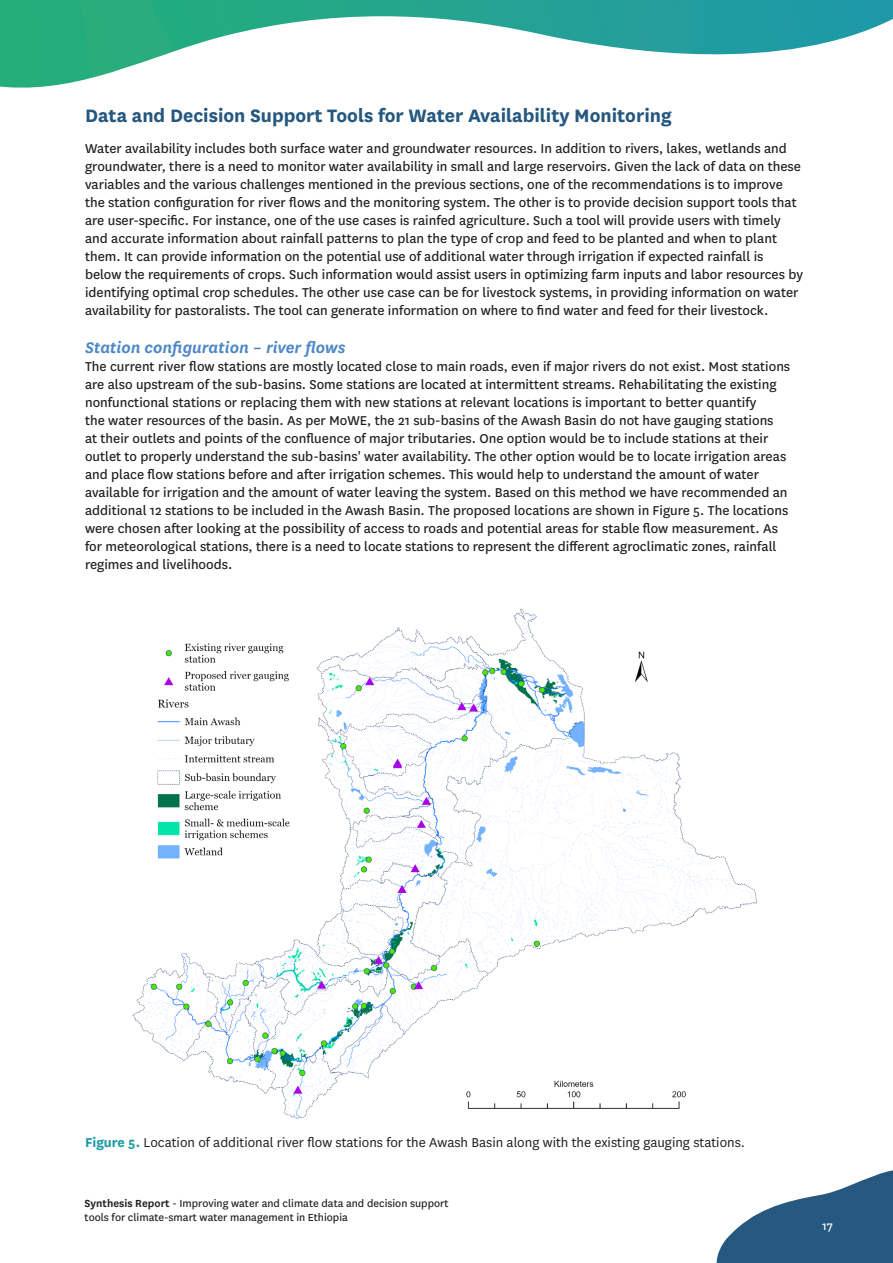
<style>
.page{position:relative;width:893px;height:1263px;background:#fff}
.page>*{position:absolute;margin:0;border:0;box-sizing:border-box;transform-origin:0 0}
.H1___National_Bold___14pt_16_8pt{font:700 21px "National";color:#25577f}
.H2___National_SemiBold_Italic___12pt_14p{font:italic 600 18px "National";color:#4d87c6}
.Main_Heading_-_DM_Serif_Display_28_30pt{font:15px/18px "National";color:#231f20}
.Main_Heading_-_DM_Serif_Display_28_30pt-2{font:15px "National";color:#231f20}
.t1{font:13.5px "National";color:#fff}
.t2{font:12px/14.4px "National";color:#231f20}
.s1{font-weight:700;color:#1d9aa6}
.s2{font-weight:600}
</style>
<div class="page">
<svg style="left:716px;top:1170px;width:177px;height:93px"></svg>
<img style="left:0;top:0;width:893px;height:88px">
<img style="left:132px;top:609px;width:626px;height:510px">
<p class="H1___National_Bold___14pt_16_8pt" style="left:85px;top:101px;width:588px">Data and Decision Support Tools for Water Availability Monitoring</p>
<p class="Main_Heading_-_DM_Serif_Display_28_30pt" style="left:85px;top:138px;width:719px">Water availability includes both surface water and groundwater resources. In addition to rivers, lakes, wetlands and groundwater, there is a need to monitor water availability in small and large reservoirs. Given the lack of data on these variables and the various challenges mentioned in the previous sections, one of the recommendations is to improve the station configuration for river flows and the monitoring system. The other is to provide decision support tools that are user-specific. For instance, one of the use cases is rainfed agriculture. Such a tool will provide users with timely and accurate information about rainfall patterns to plan the type of crop and feed to be planted and when to plant them. It can provide information on the potential use of additional water through irrigation if expected rainfall is below the requirements of crops. Such information would assist users in optimizing farm inputs and labor resources by identifying optimal crop schedules. The other use case can be for livestock systems, in providing information on water availability for pastoralists. The tool can generate information on where to find water and feed for their livestock.</p>
<p class="H2___National_SemiBold_Italic___12pt_14p" style="left:85px;top:335px;width:262px">Station configuration – river flows</p>
<p class="Main_Heading_-_DM_Serif_Display_28_30pt" style="left:85px;top:356px;width:707px">The current river flow stations are mostly located close to main roads, even if major rivers do not exist. Most stations are also upstream of the sub-basins. Some stations are located at intermittent streams. Rehabilitating the existing nonfunctional stations or replacing them with new stations at relevant locations is important to better quantify<br>the water resources of the basin. As per MoWE, the 21 sub-basins of the Awash Basin do not have gauging stations<br>at their outlets and points of the confluence of major tributaries. One option would be to include stations at their outlet to properly understand the sub-basins' water availability. The other option would be to locate irrigation areas and place flow stations before and after irrigation schemes. This would help to understand the amount of water available for irrigation and the amount of water leaving the system. Based on this method we have recommended an additional 12 stations to be included in the Awash Basin. The proposed locations are shown in Figure 5. The locations were chosen after looking at the possibility of access to roads and potential areas for stable flow measurement. As for meteorological stations, there is a need to locate stations to represent the different agroclimatic zones, rainfall regimes and livelihoods.</p>
<p class="Main_Heading_-_DM_Serif_Display_28_30pt-2" style="left:85px;top:1132px;width:662px"><span class="s1">Figure 5.</span> Location of additional river flow stations for the Awash Basin along with the existing gauging stations.</p>
<p class="t2" style="left:85px;top:1195px;width:365px"><span class="s2">Synthesis Report</span> - Improving water and climate data and decision support tools for climate-smart water management in Ethiopia</p>
<p class="t1" style="left:822px;top:1217px;width:12px">17</p>
</div>
